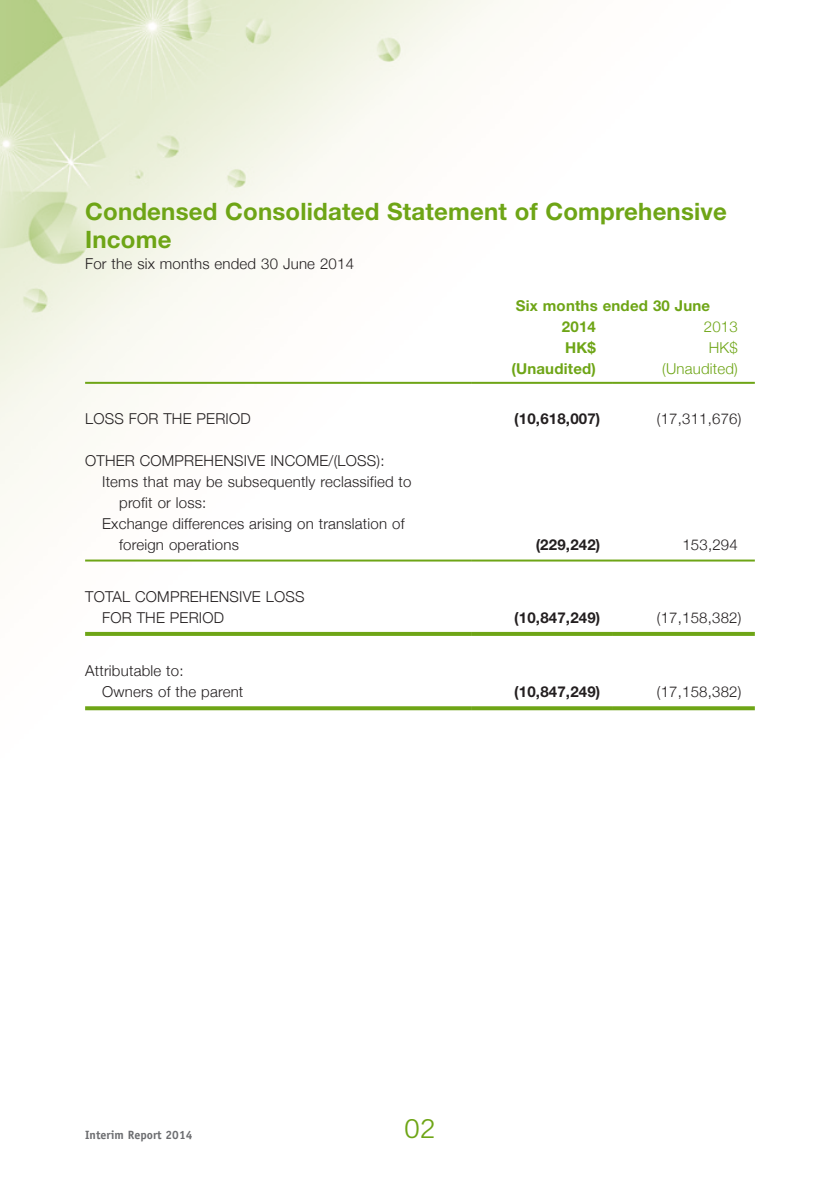
<style>
.page{position:relative;width:840px;height:1191px;background:#fff}
.page>*{position:absolute;margin:0;border:0;box-sizing:border-box;transform-origin:0 0}
.t1{font:26px "Trade Gothic LT Std";color:#6ea516}
.Heading_1{font:700 24px/28px "Helvetica Neue LT Std";letter-spacing:.01em;color:#6ea516}
.Body_Text{font:300 15px/21px "Helvetica Neue";letter-spacing:.015em;color:#231f20}
.Body_Text-2{font:700 15px "Helvetica Neue LT Std";letter-spacing:.015em;color:#231f20}
.Body_Text-3{font:700 15px "Helvetica Neue LT Std";letter-spacing:.015em;color:#6ea516}
.Body_Text-4{font:300 15px "Helvetica Neue";letter-spacing:.015em;color:#6ea516}
.t2{font:700 12px "Officina Sans Std";color:#6c6d70}
</style>
<div class="page">
<img style="left:0;top:0;width:755px;height:711px">
<hr style="left:85px;top:382px;width:386px;height:2px;background:#6ea516">
<hr style="left:471px;top:382px;width:141px;height:2px;background:#6ea516">
<hr style="left:612px;top:382px;width:142px;height:2px;background:#6ea516">
<hr style="left:85px;top:559px;width:386px;height:2px;background:#6ea516">
<hr style="left:471px;top:559px;width:141px;height:2px;background:#6ea516">
<hr style="left:612px;top:559px;width:142px;height:2px;background:#6ea516">
<svg style="left:85px;top:632px;width:386px;height:4px;background:#70a61a"></svg>
<svg style="left:471px;top:632px;width:141px;height:4px"></svg>
<svg style="left:612px;top:632px;width:142px;height:4px"></svg>
<svg style="left:85px;top:706px;width:386px;height:4px;background:#77ab25"></svg>
<svg style="left:471px;top:706px;width:141px;height:4px"></svg>
<svg style="left:612px;top:706px;width:142px;height:4px"></svg>
<p class="Heading_1" style="left:85px;top:197px;width:643px">Condensed Consolidated Statement of Comprehensive<br>Income</p>
<p class="Body_Text" style="left:85px;top:253px;width:270px">For the six months ended 30 June 2014</p>
<p class="Body_Text-3" style="left:515px;top:296px;width:196px">Six months ended 30 June</p>
<p class="Body_Text-3" style="left:561px;top:317px;width:35px">2014</p>
<p class="Body_Text-4" style="left:703px;top:317px;width:35px">2013</p>
<p class="Body_Text-3" style="left:565px;top:338px;width:32px">HK$</p>
<p class="Body_Text-4" style="left:708px;top:338px;width:31px">HK$</p>
<p class="Body_Text-3" style="left:511px;top:359px;width:86px">(Unaudited)</p>
<p class="Body_Text-4" style="left:661px;top:359px;width:77px">(Unaudited)</p>
<p class="Body_Text" style="left:85px;top:408px;width:167px">LOSS FOR THE PERIOD</p>
<p class="Body_Text-2" style="left:514px;top:409px;width:88px">(10,618,007)</p>
<p class="Body_Text" style="left:656px;top:408px;width:86px">(17,311,676)</p>
<p class="Body_Text" style="left:85px;top:450px;width:301px">OTHER COMPREHENSIVE INCOME/(LOSS):</p>
<p class="Body_Text" style="left:119px;top:471px;width:294px;text-indent:-17px">Items that may be subsequently reclassified to profit or loss:</p>
<p class="Body_Text" style="left:119px;top:513px;width:287px;text-indent:-17px">Exchange differences arising on translation of foreign operations</p>
<p class="Body_Text-2" style="left:535px;top:535px;width:66px">(229,242)</p>
<p class="Body_Text" style="left:682px;top:534px;width:57px">153,294</p>
<p class="Body_Text" style="left:102px;top:585px;width:204px;text-indent:-17px">TOTAL COMPREHENSIVE LOSS<br>FOR THE PERIOD</p>
<p class="Body_Text-2" style="left:514px;top:608px;width:88px">(10,847,249)</p>
<p class="Body_Text" style="left:656px;top:606px;width:86px">(17,158,382)</p>
<p class="Body_Text" style="left:85px;top:660px;width:100px">Attributable to:</p>
<p class="Body_Text" style="left:102px;top:681px;width:143px">Owners of the parent</p>
<p class="Body_Text-2" style="left:514px;top:682px;width:88px">(10,847,249)</p>
<p class="Body_Text" style="left:656px;top:681px;width:86px">(17,158,382)</p>
<p class="t2" style="left:85px;top:1127px;width:109px">Interim Report 2014</p>
<p class="t1" style="left:404px;top:1112px;width:33px">02</p>
</div>
